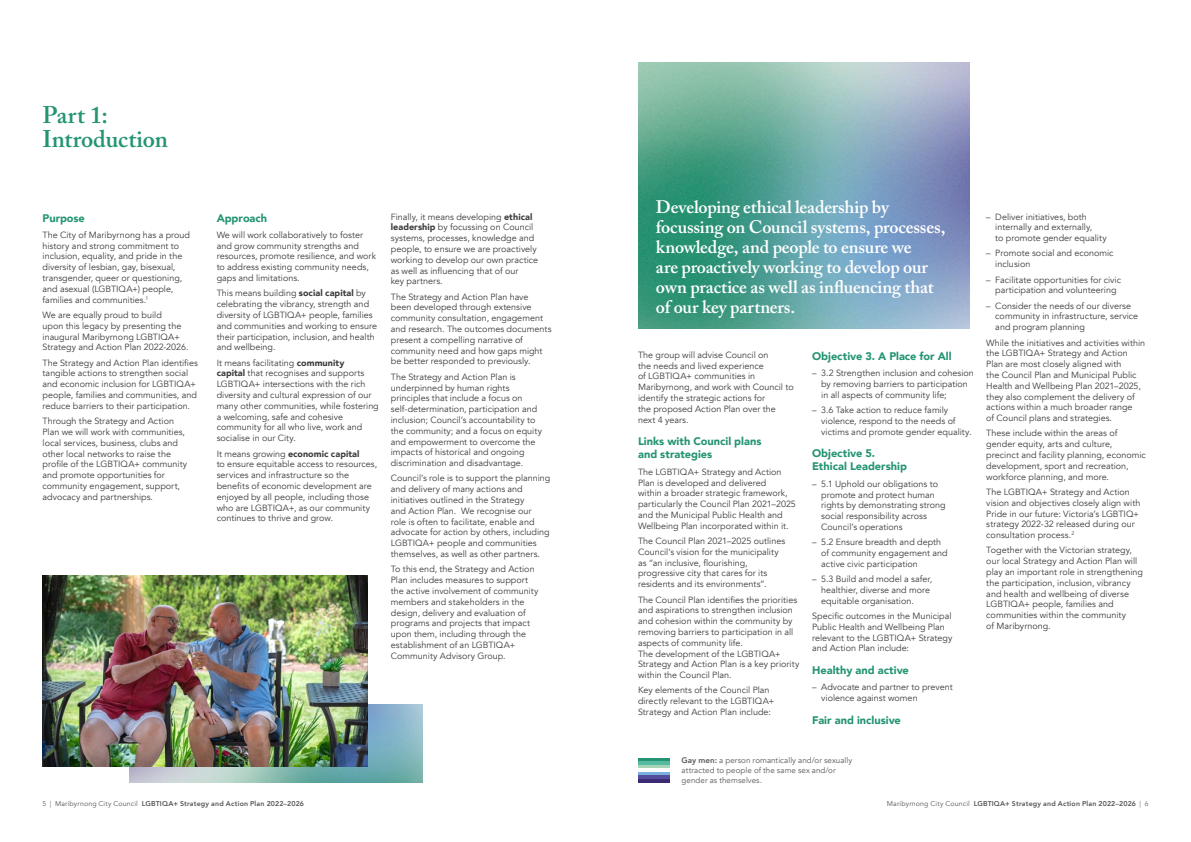
<style>
.page{position:relative;width:1191px;height:842px;background:#fff}
.page>*{position:absolute;margin:0;border:0;box-sizing:border-box;transform-origin:0 0}
.Section_heading_-_12{font:600 24px/24px "Adobe Caslon Pro";letter-spacing:-.005em;color:#249473}
.Main_body_-_9pt{font:600 18px/20px "Adobe Caslon Pro";letter-spacing:-.01em;color:#fff}
.Main_body_heading{font:900 11px/13.2px "Avenir";color:#249473}
.Main_body_-_9pt-2{font:9px/10.8px "Avenir";color:#3c3c3b}
.Small_Body{font:8px/9.6px "Avenir";letter-spacing:.005em;color:#575756}
.t1{font:800 7px "Avenir";letter-spacing:.02em;color:#575756}
.s1{font-weight:900}
.s2{font-weight:800}
.s3{font-weight:300}
.s4{font-weight:400}
</style>
<div class="page">
<img style="left:129px;top:704px;width:293px;height:79px">
<img style="left:43px;top:575px;width:324px;height:191px">
<img style="left:638px;top:62px;width:331px;height:267px">
<svg style="left:638px;top:758px;width:31px;height:4px"></svg>
<hr style="left:638px;top:762px;width:31px;height:3px;background:#56baa2">
<svg style="left:638px;top:765px;width:31px;height:3px"></svg>
<svg style="left:638px;top:772px;width:31px;height:4px"></svg>
<hr style="left:638px;top:776px;width:31px;height:3px;background:#524e9c">
<hr style="left:638px;top:779px;width:31px;height:4px;background:#3d2a74">
<p class="Section_heading_-_12" style="left:43px;top:103px;width:127px">Part 1:<br>Introduction</p>
<p class="Main_body_heading" style="left:43px;top:211px;width:44px">Purpose</p>
<p class="Main_body_-_9pt-2" style="left:43px;top:229px;width:149px">The City of Maribyrnong has a proud history and strong commitment to inclusion, equality, and pride in the diversity of lesbian, gay, bisexual, transgender, queer or questioning, and asexual (LGBTIQA+) people, families and communities.<sup>1</sup></p>
<p class="Main_body_-_9pt-2" style="left:43px;top:310px;width:147px">We are equally proud to build<br>upon this legacy by presenting the inaugural Maribyrnong LGBTIQA+ Strategy and Action Plan 2022-2026.</p>
<p class="Main_body_-_9pt-2" style="left:43px;top:357px;width:157px">The Strategy and Action Plan identifies tangible actions to strengthen social and economic inclusion for LGBTIQA+ people, families and communities, and reduce barriers to their participation.</p>
<p class="Main_body_-_9pt-2" style="left:43px;top:416px;width:146px">Through the Strategy and Action<br>Plan we will work with communities, local services, business, clubs and other local networks to raise the profile of the LGBTIQA+ community and promote opportunities for community engagement, support, advocacy and partnerships.</p>
<p class="Main_body_heading" style="left:217px;top:211px;width:52px">Approach</p>
<p class="Main_body_-_9pt-2" style="left:217px;top:229px;width:161px">We will work collaboratively to foster and grow community strengths and resources, promote resilience, and work to address existing community needs, gaps and limitations.</p>
<p class="Main_body_-_9pt-2" style="left:217px;top:288px;width:162px">This means building <span class="s1">social capital</span> by celebrating the vibrancy, strength and diversity of LGBTIQA+ people, families and communities and working to ensure their participation, inclusion, and health and wellbeing.</p>
<p class="Main_body_-_9pt-2" style="left:217px;top:357px;width:164px">It means facilitating <span class="s1">community<br>capital</span> that recognises and supports LGBTIQA+ intersections with the rich diversity and cultural expression of our many other communities, while fostering a welcoming, safe and cohesive community for all who live, work and socialise in our City.</p>
<p class="Main_body_-_9pt-2" style="left:217px;top:448px;width:162px">It means growing <span class="s1">economic capital<br></span>to ensure equitable access to resources, services and infrastructure so the benefits of economic development are enjoyed by all people, including those who are LGBTIQA+, as our community continues to thrive and grow.</p>
<p class="Main_body_-_9pt-2" style="left:391px;top:211px;width:149px">Finally, it means developing <span class="s1">ethical leadership</span> by focussing on Council systems, processes, knowledge and people, to ensure we are proactively working to develop our own practice as well as influencing that of our<br>key partners.</p>
<p class="Main_body_-_9pt-2" style="left:391px;top:291px;width:162px">The Strategy and Action Plan have<br>been developed through extensive community consultation, engagement and research. The outcomes documents present a compelling narrative of community need and how gaps might be better responded to previously.</p>
<p class="Main_body_-_9pt-2" style="left:391px;top:371px;width:153px">The Strategy and Action Plan is underpinned by human rights principles that include a focus on self-determination, participation and inclusion; Council’s accountability to the community; and a focus on equity and empowerment to overcome the impacts of historical and ongoing discrimination and disadvantage.</p>
<p class="Main_body_-_9pt-2" style="left:391px;top:473px;width:161px">Council’s role is to support the planning and delivery of many actions and initiatives outlined in the Strategy<br>and Action Plan. We recognise our<br>role is often to facilitate, enable and advocate for action by others, including LGBTIQA+ people and communities themselves, as well as other partners.</p>
<p class="Main_body_-_9pt-2" style="left:391px;top:564px;width:149px">To this end, the Strategy and Action Plan includes measures to support the active involvement of community members and stakeholders in the design, delivery and evaluation of programs and projects that impact upon them, including through the establishment of an LGBTIQA+ Community Advisory Group.</p>
<p class="Main_body_-_9pt" style="left:656px;top:197px;width:291px">Developing ethical leadership by focussing on Council systems, processes, knowledge, and people to ensure we<br>are proactively working to develop our own practice as well as influencing that of our key partners.</p>
<p class="Main_body_-_9pt-2" style="left:638px;top:349px;width:157px">The group will advise Council on<br>the needs and lived experience<br>of LGBTIQA+ communities in<br>Maribyrnong, and work with Council to identify the strategic actions for<br>the proposed Action Plan over the next 4 years.</p>
<p class="Main_body_heading" style="left:638px;top:434px;width:125px">Links with Council plans and strategies</p>
<p class="Main_body_-_9pt-2" style="left:638px;top:466px;width:159px">The LGBTIQA+ Strategy and Action Plan is developed and delivered<br>within a broader strategic framework, particularly the Council Plan 2021–2025 and the Municipal Public Health and Wellbeing Plan incorporated within it.</p>
<p class="Main_body_-_9pt-2" style="left:638px;top:536px;width:149px">The Council Plan 2021–2025 outlines Council’s vision for the municipality as “an inclusive, flourishing, progressive city that cares for its residents and its environments”.</p>
<p class="Main_body_-_9pt-2" style="left:638px;top:594px;width:163px">The Council Plan identifies the priorities and aspirations to strengthen inclusion and cohesion within the community by removing barriers to participation in all aspects of community life.<br>The development of the LGBTIQA+ Strategy and Action Plan is a key priority within the Council Plan.</p>
<p class="Main_body_-_9pt-2" style="left:638px;top:685px;width:138px">Key elements of the Council Plan directly relevant to the LGBTIQA+<br>Strategy and Action Plan include:</p>
<p class="Main_body_heading" style="left:812px;top:349px;width:141px">Objective 3. A Place for All</p>
<p class="Main_body_-_9pt-2" style="left:821px;top:368px;width:154px;text-indent:-9px">– 3.2 Strengthen inclusion and cohesion by removing barriers to participation in all aspects of community life;</p>
<p class="Main_body_-_9pt-2" style="left:821px;top:405px;width:152px;text-indent:-9px">– 3.6 Take action to reduce family violence, respond to the needs of victims and promote gender equality.</p>
<p class="Main_body_heading" style="left:812px;top:446px;width:96px">Objective 5.<br>Ethical Leadership</p>
<p class="Main_body_-_9pt-2" style="left:821px;top:478px;width:126px;text-indent:-9px">– 5.1 Uphold our obligations to promote and protect human rights by demonstrating strong social responsibility across<br>Council’s operations</p>
<p class="Main_body_-_9pt-2" style="left:821px;top:537px;width:128px;text-indent:-9px">– 5.2 Ensure breadth and depth of community engagement and active civic participation</p>
<p class="Main_body_-_9pt-2" style="left:821px;top:574px;width:113px;text-indent:-9px">– 5.3 Build and model a safer, healthier, diverse and more equitable organisation.</p>
<p class="Main_body_-_9pt-2" style="left:812px;top:611px;width:142px">Specific outcomes in the Municipal<br>Public Health and Wellbeing Plan relevant to the LGBTIQA+ Strategy and Action Plan include:</p>
<p class="Main_body_heading" style="left:812px;top:663px;width:98px">Healthy and active</p>
<p class="Main_body_-_9pt-2" style="left:821px;top:682px;width:133px;text-indent:-9px">– Advocate and partner to prevent violence against women</p>
<p class="Main_body_heading" style="left:812px;top:713px;width:90px">Fair and inclusive</p>
<p class="Main_body_-_9pt-2" style="left:995px;top:211px;width:113px;text-indent:-9px">– Deliver initiatives, both internally and externally,<br>to promote gender equality</p>
<p class="Main_body_-_9pt-2" style="left:995px;top:248px;width:120px;text-indent:-9px">– Promote social and economic inclusion</p>
<p class="Main_body_-_9pt-2" style="left:986px;top:274px;width:136px;text-align:center">– Facilitate opportunities for civic participation and volunteering</p>
<p class="Main_body_-_9pt-2" style="left:995px;top:300px;width:144px;text-indent:-9px">– Consider the needs of our diverse community in infrastructure, service and program planning</p>
<p class="Main_body_-_9pt-2" style="left:986px;top:337px;width:160px">While the initiatives and activities within the LGBTIQA+ Strategy and Action Plan are most closely aligned with<br>the Council Plan and Municipal Public Health and Wellbeing Plan 2021–2025, they also complement the delivery of actions within a much broader range<br>of Council plans and strategies.</p>
<p class="Main_body_-_9pt-2" style="left:986px;top:428px;width:161px">These include within the areas of gender equity, arts and culture, precinct and facility planning, economic development, sport and recreation, workforce planning, and more.</p>
<p class="Main_body_-_9pt-2" style="left:986px;top:487px;width:156px">The LGBTIQA+ Strategy and Action vision and objectives closely align with Pride in our future: Victoria’s LGBTIQ+ strategy 2022-32 released during our consultation process.<sup>2</sup></p>
<p class="Main_body_-_9pt-2" style="left:986px;top:545px;width:158px">Together with the Victorian strategy, our local Strategy and Action Plan will play an important role in strengthening the participation, inclusion, vibrancy and health and wellbeing of diverse LGBTIQA+ people, families and communities within the community<br>of Maribyrnong.</p>
<p class="Small_Body" style="left:681px;top:756px;width:172px"><span class="s2">Gay men:</span> a person romantically and/or sexually attracted to people of the same sex and/or gender as themselves.</p>
<p class="t1" style="left:43px;top:798px;width:263px"><span class="s3">5 |</span> <span class="s4">Maribyrnong City Council</span> LGBTIQA+ Strategy and Action Plan 2022–2026</p>
<p class="t1" style="left:887px;top:798px;width:263px"><span class="s4">Maribyrnong City Council</span> LGBTIQA+ Strategy and Action Plan 2022–2026 <span class="s3">| 6</span></p>
</div>
